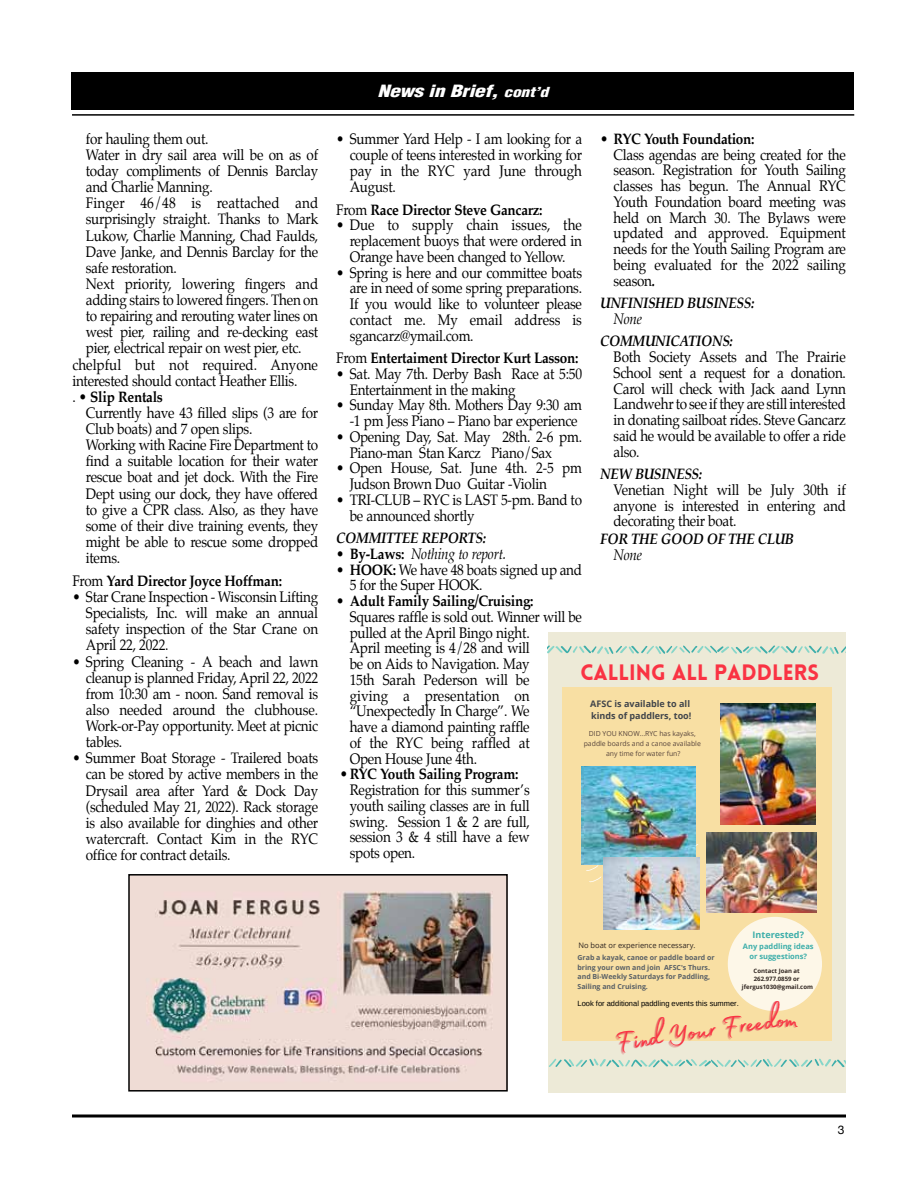
<style>
.page{position:relative;width:918px;height:1188px;background:#fff}
.page>*{position:absolute;margin:0;border:0;box-sizing:border-box;transform-origin:0 0}
.t1{font:34.8px "Madelyn Fill";color:#fa3343}
.t2{font:900 21.75px "Lovelo";color:#fa3343}
.t3{font:italic 900 condensed 16.5px "Helvetica";letter-spacing:-.015em;color:#fff;scale:1.3 1}
.t4{font:15px/15.8px "Palatino";letter-spacing:-.02em;color:#000;text-align:justify;scale:.9 1}
.t5{font:700 15px "Palatino";letter-spacing:-.02em;color:#000;scale:.9 1}
.t6{font:italic 700 15px "Palatino";letter-spacing:-.02em;color:#000;scale:.9 1}
.t7{font:italic 15px "Palatino";letter-spacing:-.02em;color:#000;scale:.9 1}
.t8{font:15px "Palatino";color:#000;scale:.9 1}
.t9{font:15px "Palatino";letter-spacing:.005em;color:#000;scale:.9 1}
.t10{font:12px "Helvetica Neue";color:#000}
.t11{font:700 9px/12.5px "Open Sans";color:#41454b}
.t12{font:700 9px "Open Sans";color:#3daeaa}
.t13{font:7.5px "Arimo";color:#000}
.t14{font:700 7.5px/10.2px "Open Sans";color:#3daeaa;text-align:center}
.t15{font:7.5px "Open Sans";color:#302621}
.t16{font:700 7.05px/9.6px "Open Sans";color:#596066}
.t17{font:6.9px/9.6px "Open Sans";color:#59463d;text-align:center}
.t18{font:700 6px/7.9px "Open Sans";color:#302621;text-align:center}
.s1{font-weight:400}
.s2{font-size:13.5px}
.s3{font-weight:700}
.s4{font-weight:700;font-style:italic}
.s5{font-style:normal}
.s6{font-weight:700;font-style:normal}
</style>
<div class="page">
<svg style="left:72px;top:1114px;width:774px;height:4px;background:#3f3f3f"></svg>
<div style="left:72px;top:72px;width:782px;height:38px;background:#000"></div>
<hr style="left:72px;top:114px;width:782px;height:2px;background:#000">
<img style="left:131px;top:877px;width:374px;height:212px">
<div style="left:128px;top:874px;width:380px;height:218px;border:2px solid #000"></div>
<div style="left:548px;top:632px;width:298px;height:461px;background:#edead7"></div>
<div style="left:562px;top:688px;width:269px;height:353px;background:#f8dfa3"></div>
<svg style="left:586px;top:833px;width:112px;height:49px"></svg>
<img style="left:720px;top:703px;width:96px;height:121px">
<img style="left:582px;top:767px;width:113px;height:97px">
<img style="left:707px;top:833px;width:109px;height:80px">
<img style="left:603px;top:858px;width:97px;height:72px">
<div style="left:728px;top:917px;width:94px;height:94px;background:#fdf7e8;border-radius:50%"></div>
<svg style="left:548px;top:645px;width:298px;height:9px"></svg>
<svg style="left:549px;top:1059px;width:297px;height:9px"></svg>
<p class="t4" style="left:86px;top:131px;width:138px">for hauling them out.</p>
<p class="t4" style="left:86px;top:147px;width:260px">Water in dry sail area will be on as of</p>
<p class="t4" style="left:86px;top:163px;width:260px">today compliments of Dennis Barclay</p>
<p class="t4" style="left:86px;top:179px;width:142px">and Charlie Manning.</p>
<p class="t9" style="left:86px;top:191px;width:260px">Finger 46/48 is reattached and</p>
<p class="t4" style="left:86px;top:211px;width:260px">surprisingly straight. Thanks to Mark</p>
<p class="t4" style="left:86px;top:227px;width:260px">Lukow, Charlie Manning, Chad Faulds,</p>
<p class="t4" style="left:86px;top:244px;width:260px">Dave Janke, and Dennis Barclay for the</p>
<p class="t4" style="left:86px;top:260px;width:102px">safe restoration.</p>
<p class="t4" style="left:86px;top:276px;width:260px">Next priority, lowering fingers and</p>
<p class="t4" style="left:86px;top:292px;width:260px">adding stairs to lowered fingers. Then on</p>
<p class="t4" style="left:86px;top:308px;width:260px">to repairing and rerouting water lines on</p>
<p class="t4" style="left:86px;top:324px;width:260px">west pier, railing and re-decking east</p>
<p class="t4" style="left:86px;top:340px;width:241px">pier, electrical repair on west pier, etc.</p>
<p class="t8" style="left:72px;top:352px;width:275px">chelpful but not required. Anyone</p>
<p class="t4" style="left:72px;top:373px;width:252px">interested should contact Heather Ellis.</p>
<p class="t5" style="left:72px;top:384px;width:102px"><span class="s1">. •</span> Slip Rentals</p>
<p class="t4" style="left:86px;top:405px;width:260px">Currently have 43 filled slips (3 are for</p>
<p class="t4" style="left:86px;top:421px;width:187px">Club boats) and 7 open slips.</p>
<p class="t4" style="left:86px;top:437px;width:260px">Working with Racine Fire Department to</p>
<p class="t4" style="left:86px;top:453px;width:260px">find a suitable location for their water</p>
<p class="t4" style="left:86px;top:469px;width:260px">rescue boat and jet dock. With the Fire</p>
<p class="t4" style="left:86px;top:485px;width:260px">Dept using our dock, they have offered</p>
<p class="t4" style="left:86px;top:502px;width:260px">to give a CPR class. Also, as they have</p>
<p class="t4" style="left:86px;top:518px;width:260px">some of their dive training events, they</p>
<p class="t4" style="left:86px;top:534px;width:260px">might be able to rescue some dropped</p>
<p class="t4" style="left:86px;top:550px;width:40px">items.</p>
<p class="t5" style="left:72px;top:568px;width:235px"><span class="s1">From</span> Yard Director Joyce Hoffman:</p>
<p class="t4" style="left:86px;top:589px;width:260px;line-height:16.2px;text-indent:-13px">• Star Crane Inspection - Wisconsin Lifting Specialists, Inc. will make an annual safety inspection of the Star Crane on April 22, 2022.</p>
<p class="t4" style="left:86px;top:653px;width:260px;line-height:16.2px;text-indent:-13px">• Spring Cleaning - A beach and lawn cleanup is planned Friday, April 22, 2022 from 10:30 am - noon. Sand removal is also needed around the clubhouse.<br>Work-or-Pay opportunity. Meet at picnic tables.</p>
<p class="t4" style="left:86px;top:750px;width:260px;line-height:16.2px;text-indent:-13px">• Summer Boat Storage - Trailered boats can be stored by active members in the Drysail area after Yard &amp; Dock Day (scheduled May 21, 2022). Rack storage is also available for dinghies and other watercraft. Contact Kim in the RYC office for contract details.</p>
<p class="t3" style="left:378px;top:81px;width:133px">News in Brief, <span class="s2">cont’d</span></p>
<p class="t4" style="left:614px;top:131px;width:260px;text-align:left;text-indent:-13px">• <span class="s3">RYC Youth Foundation:<br></span>Class agendas are being created for the season. Registration for Youth Sailing classes has begun. The Annual RYC<br>Youth Foundation board meeting was held on March 30. The Bylaws were updated and approved. Equipment needs for the Youth Sailing Program are being evaluated for the 2022 sailing season<span class="s4">.</span></p>
<p class="t6" style="left:600px;top:291px;width:173px">UNFINISHED BUSINESS:</p>
<p class="t7" style="left:614px;top:307px;width:33px">None</p>
<p class="t6" style="left:600px;top:329px;width:149px">COMMUNICATIONS:</p>
<p class="t4" style="left:614px;top:349px;width:260px">Both Society Assets and The Prairie School sent a request for a donation.<br>Carol will check with Jack aand Lynn Landwehr to see if they are still interested in donating sailboat rides. Steve Gancarz said he would be available to offer a ride also.</p>
<p class="t6" style="left:600px;top:462px;width:115px">NEW BUSINESS:</p>
<p class="t4" style="left:614px;top:482px;width:260px">Venetian Night will be July 30th if anyone is interested in entering and decorating their boat.</p>
<p class="t6" style="left:600px;top:527px;width:217px">FOR THE GOOD OF THE CLUB</p>
<p class="t7" style="left:614px;top:543px;width:33px">None</p>
<p class="t4" style="left:350px;top:131px;width:260px;line-height:16.2px;text-indent:-13px">• Summer Yard Help - I am looking for a couple of teens interested in working for pay in the RYC yard June through August.</p>
<p class="t5" style="left:336px;top:197px;width:231px"><span class="s1">From</span> Race Director Steve Gancarz:</p>
<p class="t4" style="left:350px;top:217px;width:260px;text-indent:-13px">• Due to supply chain issues, the replacement buoys that were ordered in Orange have been changed to Yellow.</p>
<p class="t4" style="left:350px;top:265px;width:260px;text-indent:-13px">• Spring is here and our committee boats are in need of some spring preparations.<br>If you would like to volunteer please contact me. My email address is sgancarz@ymail.com.</p>
<p class="t5" style="left:336px;top:345px;width:271px"><span class="s1">From</span> Entertaiment Director Kurt Lasson:</p>
<p class="t4" style="left:350px;top:366px;width:260px;text-indent:-13px">• Sat. May 7th. Derby Bash Race at 5:50<br>Entertainment in the making</p>
<p class="t4" style="left:336px;top:397px;width:275px;text-align:right">• Sunday May 8th. Mothers Day 9:30 am -1 pm Jess Piano – Piano bar experience</p>
<p class="t4" style="left:350px;top:429px;width:260px;text-indent:-13px">• Opening Day, Sat. May 28th. 2-6 pm.<br>Piano-man Stan Karcz Piano/Sax</p>
<p class="t4" style="left:350px;top:460px;width:260px;text-indent:-13px">• Open House, Sat. June 4th. 2-5 pm<br>Judson Brown Duo Guitar -Violin</p>
<p class="t4" style="left:350px;top:492px;width:260px;text-indent:-13px">• TRI-CLUB – RYC is LAST 5-pm. Band to be announced shortly</p>
<p class="t6" style="left:336px;top:526px;width:168px">COMMITTEE REPORTS:</p>
<p class="t7" style="left:336px;top:542px;width:190px"><span class="s5">•</span> <span class="s6">By-Laws:</span> Nothing to report.</p>
<p class="t5" style="left:336px;top:557px;width:40px"><span class="s1">•</span> Hook</p>
<p class="t4" style="left:350px;top:562px;width:260px;text-indent:43px"><span class="s3">:</span> We have 48 boats signed up and<br>5 for the Super HOOK.</p>
<p class="t4" style="left:350px;top:593px;width:260px;text-align:left;text-indent:-13px">• <span class="s3">Adult Family Sailing/Cruising:<br></span>Squares raffle is sold out. Winner will be pulled at the April Bingo night.<br>April meeting is 4/28 and will<br>be on Aids to Navigation. May<br>15th Sarah Pederson will be<br>giving a presentation on “Unexpectedly In Charge”. We<br>have a diamond painting raffle<br>of the RYC being raffled at<br>Open House June 4th.</p>
<p class="t4" style="left:350px;top:766px;width:202px;text-align:left;text-indent:-10px">• <span class="s3">RYC Youth Sailing Program:<br></span>Registration for this summer’s youth sailing classes are in full swing. Session 1 &amp; 2 are full, session 3 &amp; 4 still have a few spots open.</p>
<h2 class="t2" style="left:580px;top:659px;width:240px">CALLING ALL PADDLERS</h2>
<p class="t11" style="left:590px;top:697px;width:103px">AFSC is available to all kinds of paddlers, too!</p>
<p class="t17" style="left:584px;top:729px;width:119px">DID YOU KNOW...RYC has kayaks, paddle boards and a canoe available any time for water fun?</p>
<p class="t12" style="left:753px;top:928px;width:53px">Interested?</p>
<p class="t14" style="left:743px;top:941px;width:72px">Any paddling ideas or suggestions?</p>
<p class="t15" style="left:578px;top:940px;width:119px">No boat or experience necessary.</p>
<p class="t16" style="left:578px;top:952px;width:139px">Grab a kayak, canoe or paddle board or bring your own and join AFSC's Thurs. and Bi-Weekly Saturdays for Paddling, Sailing and Cruising.</p>
<p class="t13" style="left:578px;top:999px;width:163px">Look for additional paddling events this summer.</p>
<p class="t18" style="left:742px;top:966px;width:73px">Contact Joan at<br>262.977.0859 or jfergus1030@gmail.com</p>
<h1 class="t1" style="left:613px;top:1016px;width:185px;rotate:-8deg">Find Your Freedom</h1>
<p class="t10" style="left:838px;top:1123px;width:8px">3</p>
</div>
